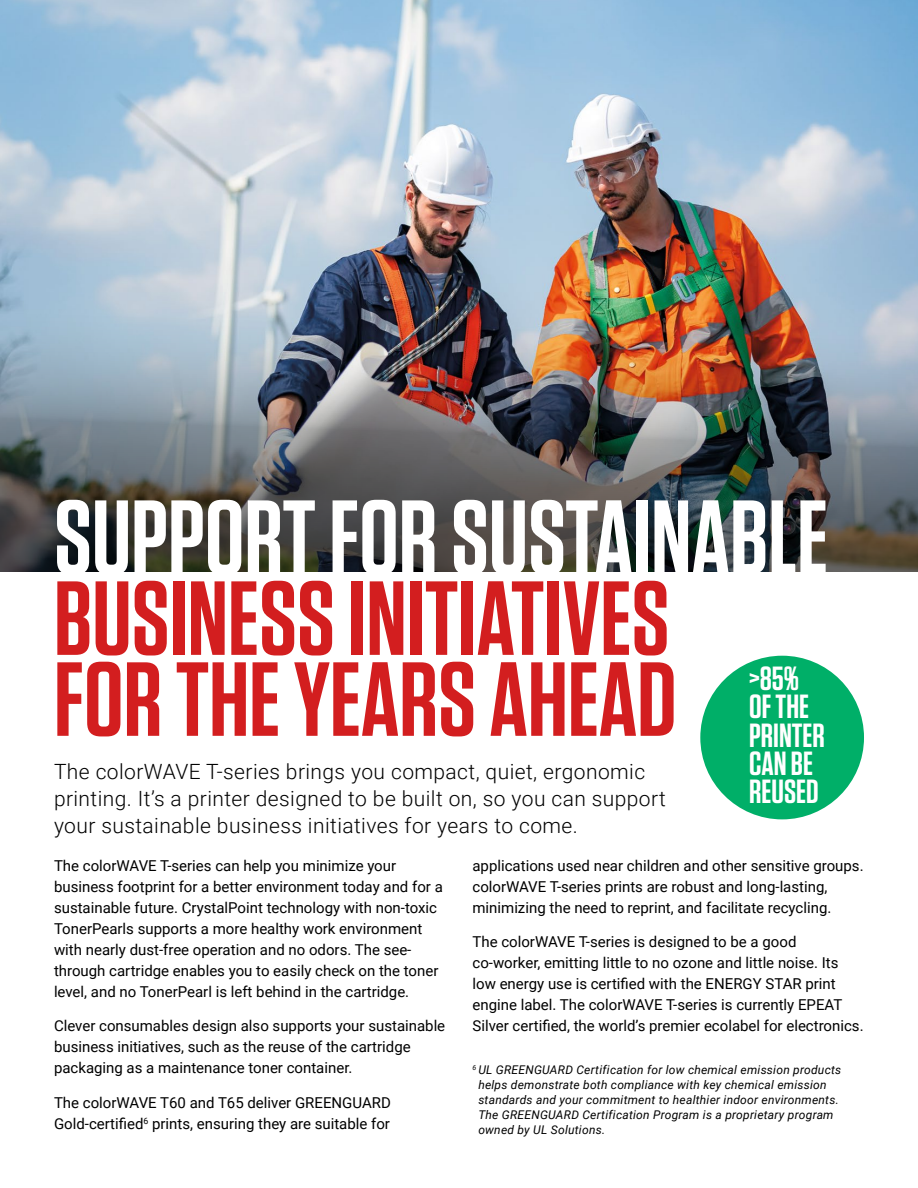
<style>
.page{position:relative;width:918px;height:1188px;background:#fff}
.page>*{position:absolute;margin:0;border:0;box-sizing:border-box;transform-origin:0 0}
.t1{font:600 105px/81px "Tungsten";color:#d31e1f}
.t2{font:600 105px "Tungsten";color:#fff}
.t3{font:600 33.45px/28.3px "Tungsten";color:#fff}
.t4{font:300 21px/27px "Roboto";letter-spacing:.02em;color:#000001}
.t5{font:15px/21px "Roboto";color:#000001}
.t6{font:italic 12px/15px "Roboto";letter-spacing:.02em;color:#000001}
</style>
<div class="page">
<img style="left:0;top:0;width:918px;height:572px">
<div style="left:700px;top:656px;width:164px;height:163px;background:#00af68;border-radius:50%"></div>
<h1 class="t2" style="left:54px;top:482px;width:776px">SUPPORT FORSUSTAINABLE</h1>
<h1 class="t1" style="left:54px;top:580px;width:624px">BUSINESS INITIATIVES<br>FOR THE YEARS AHEAD</h1>
<h2 class="t3" style="left:749px;top:665px;width:77px">&gt;85%<br>OF THE<br>PRINTER<br>CAN BE<br>REUSED</h2>
<h3 class="t4" style="left:54px;top:757px;width:613px">The colorWAVE T-series brings you compact, quiet, ergonomic printing. It’s a printer designed to be built on, so you can support your sustainable business initiatives for years to come.</h3>
<p class="t5" style="left:54px;top:855px;width:390px">The colorWAVE T-series can help you minimize your business footprint for a better environment today and for a sustainable future. CrystalPoint technology with non-toxic TonerPearls supports a more healthy work environment with nearly dust-free operation and no odors. The see&shy;through cartridge enables you to easily check on the toner level, and no TonerPearl is left behind in the cartridge.</p>
<p class="t5" style="left:54px;top:1015px;width:393px">Clever consumables design also supports your sustainable business initiatives, such as the reuse of the cartridge packaging as a maintenance toner container.</p>
<p class="t5" style="left:54px;top:1092px;width:338px">The colorWAVE T60 and T65 deliver GREENGUARD<br>Gold-certified<sup>6</sup> prints, ensuring they are suitable for</p>
<p class="t5" style="left:473px;top:855px;width:393px">applications used near children and other sensitive groups. colorWAVE T-series prints are robust and long-lasting, minimizing the need to reprint, and facilitate recycling.</p>
<p class="t5" style="left:473px;top:931px;width:393px">The colorWAVE T-series is designed to be a good co-worker, emitting little to no ozone and little noise. Its low energy use is certified with the ENERGY STAR print engine label. The colorWAVE T-series is currently EPEAT Silver certified, the world’s premier ecolabel for electronics.</p>
<p class="t6" style="left:478px;top:1062px;width:364px;text-indent:-6px"><sup>6</sup> UL GREENGUARD Certification for low chemical emission products helps demonstrate both compliance with key chemical emission standards and your commitment to healthier indoor environments.<br>The GREENGUARD Certification Program is a proprietary program owned by UL Solutions.</p>
</div>
